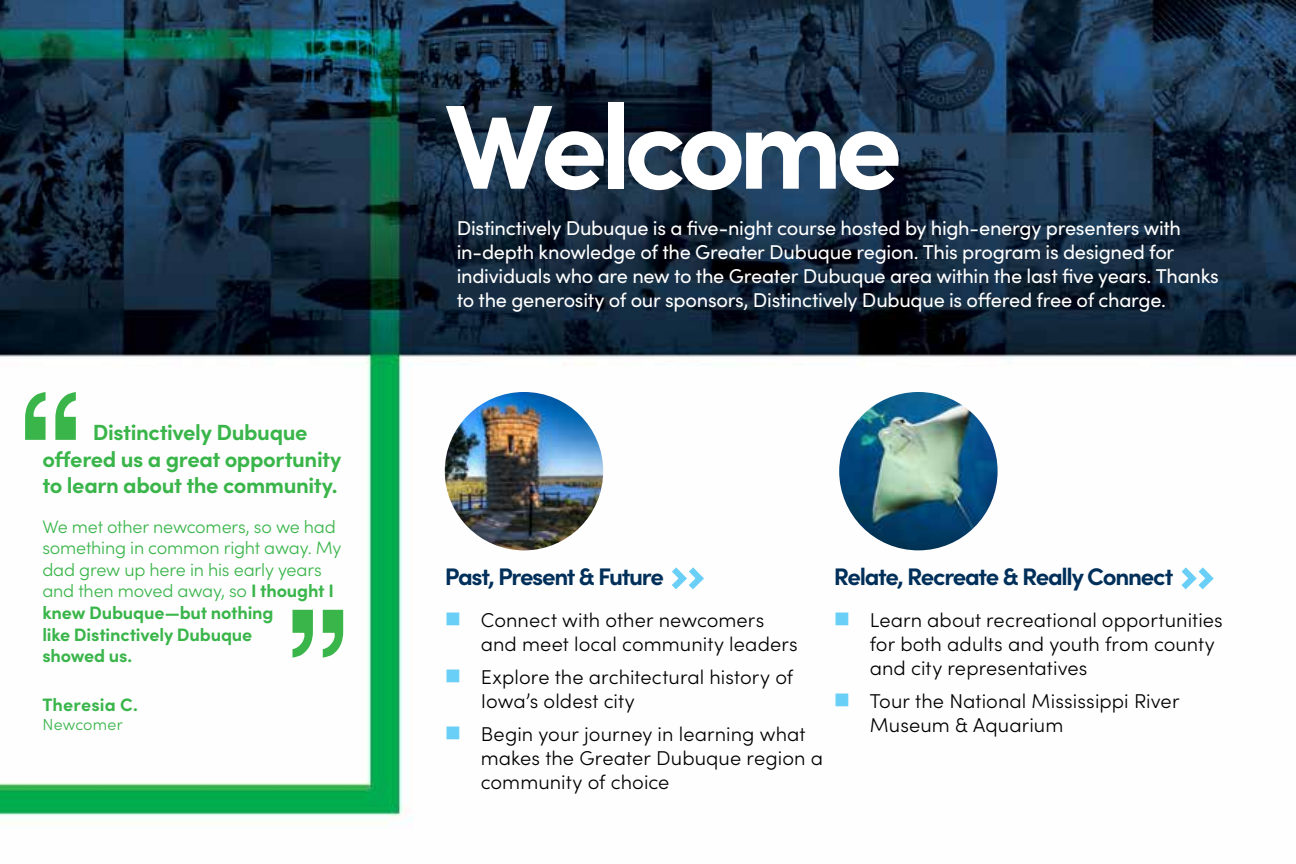
<style>
.page{position:relative;width:1296px;height:864px;background:#fff}
.page>*{position:absolute;margin:0;border:0;box-sizing:border-box;transform-origin:0 0}
.t1{font:700 120px "Sofia Pro";letter-spacing:-.065em;color:#fff}
.t2{font:700 24px "Sofia Pro";letter-spacing:-.055em;color:#002f5a}
.t3{font:700 22px/26.4px "Sofia Pro";letter-spacing:-.02em;color:#39b54a}
.t4{font:300 20px/24px "Sofia Pro";letter-spacing:.005em;color:#000}
.t5{font:20px/24px "Sofia Pro";letter-spacing:-.015em;color:#fff}
.t6{font:300 18px/21.6px "Sofia Pro";letter-spacing:-.01em;color:#39b54a}
.t7{font:700 18px "Sofia Pro";letter-spacing:.01em;color:#39b54a}
.t8{font:300 16px "Sofia Pro";letter-spacing:.015em;color:#39b54a}
.s1{font-weight:700}
</style>
<div class="page">
<img style="left:0;top:0;width:1296px;height:821px">
<img style="left:839px;top:392px;width:159px;height:158px;border-radius:79px">
<svg style="left:25px;top:392px;width:51px;height:48px"></svg>
<svg style="left:293px;top:610px;width:50px;height:48px"></svg>
<img style="left:445px;top:392px;width:158px;height:158px;border-radius:79px">
<svg style="left:1175px;top:561px;width:43px;height:35px"></svg>
<svg style="left:665px;top:561px;width:43px;height:35px"></svg>
<svg style="left:447px;top:612px;width:12px;height:13px"></svg>
<svg style="left:447px;top:669px;width:12px;height:13px"></svg>
<svg style="left:447px;top:726px;width:12px;height:13px"></svg>
<svg style="left:836px;top:612px;width:12px;height:13px"></svg>
<svg style="left:836px;top:693px;width:12px;height:13px"></svg>
<p class="t3" style="left:42px;top:417px;width:301px;text-indent:50px">Distinctively Dubuque offered us a great opportunity to learn about the community.</p>
<p class="t6" style="left:42px;top:514px;width:301px">We met other newcomers, so we had something in common right away. My dad grew up here in his early years and then moved away, so <span class="s1">I thought I knew Dubuque—but nothing<br>like Distinctively Dubuque<br>showed us.</span></p>
<p class="t7" style="left:42px;top:691px;width:97px">Theresia C.</p>
<p class="t8" style="left:42px;top:713px;width:82px">Newcomer</p>
<h1 class="t1" style="left:445px;top:54px;width:460px">Welcome</h1>
<p class="t5" style="left:457px;top:215px;width:764px">Distinctively Dubuque is a five-night course hosted by high-energy presenters with in-depth knowledge of the Greater Dubuque region. This program is designed for individuals who are new to the Greater Dubuque area within the last five years. Thanks to the generosity of our sponsors, Distinctively Dubuque is offered free of charge.</p>
<p class="t2" style="left:445px;top:558px;width:221px">Past, Present &amp; Future</p>
<p class="t4" style="left:481px;top:607px;width:318px">Connect with other newcomers and meet local community leaders</p>
<p class="t4" style="left:481px;top:664px;width:314px">Explore the architectural history of<br>Iowa’s oldest city</p>
<p class="t4" style="left:481px;top:721px;width:344px">Begin your journey in learning what makes the Greater Dubuque region a community of choice</p>
<p class="t2" style="left:834px;top:558px;width:341px">Relate, Recreate &amp; Really Connect</p>
<p class="t4" style="left:870px;top:607px;width:355px">Learn about recreational opportunities for both adults and youth from county and city representatives</p>
<p class="t4" style="left:870px;top:688px;width:311px">Tour the National Mississippi River<br>Museum &amp; Aquarium</p>
</div>
